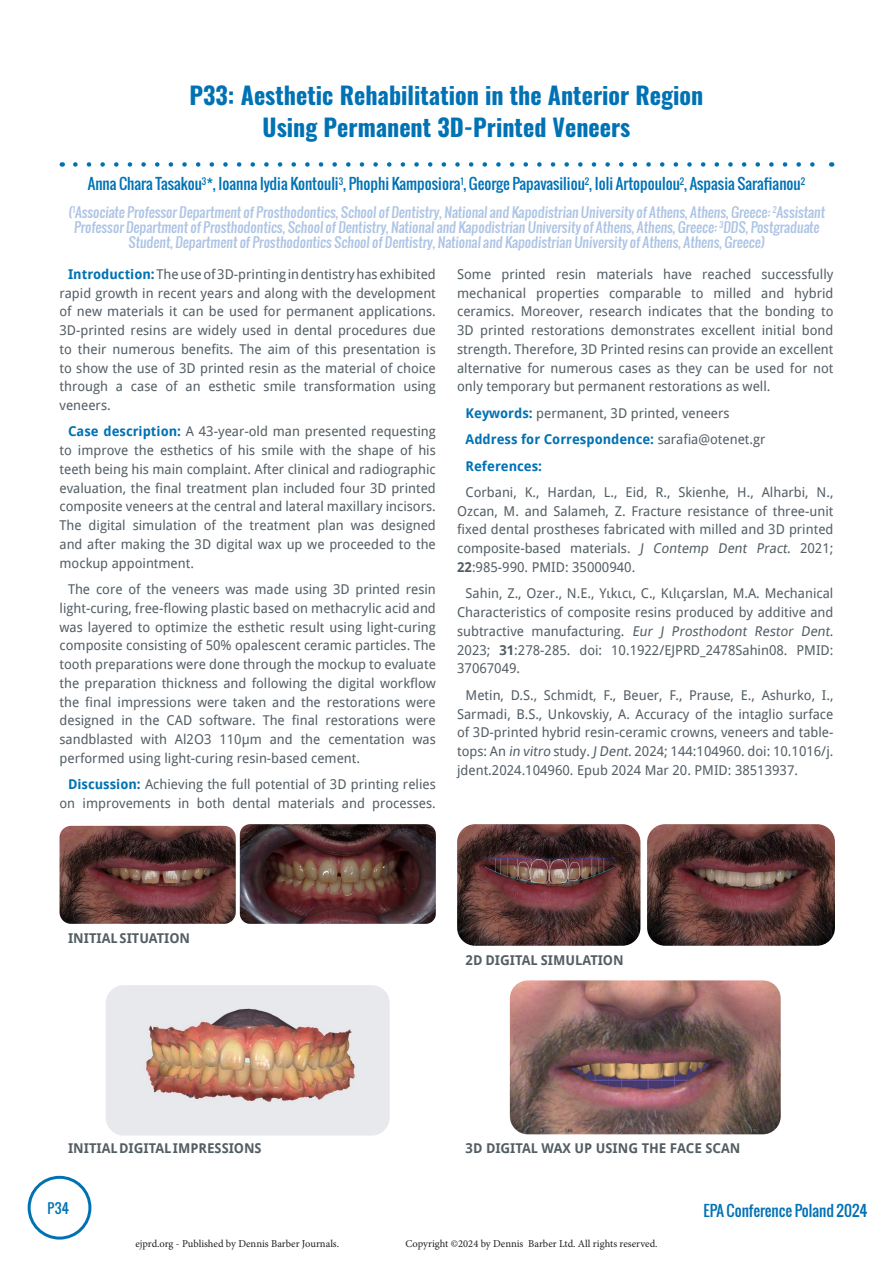
<style>
.page{position:relative;width:893px;height:1263px;background:#fff}
.page>*{position:absolute;margin:0;border:0;box-sizing:border-box;transform-origin:0 0}
.t1{font:700 24px/31.5px "Oswald";color:#0072b4;text-align:center}
.Email_affiliation{font:15px "Oswald";color:#0072b4}
.sub_heading{font:13.5px/18.8px "Droid Sans";color:#535e64;text-align:justify}
.Body_text{font:13.5px/18.8px "Droid Sans";color:#535e64;text-align:justify}
.Email_affiliation-2{font:13.5px/15px "Oswald";color:#adc4e5;text-align:center}
.Body_text-2{font:700 13.5px "Droid Sans";color:#535e64}
.sub_heading-2{font:700 13.5px "Droid Sans";color:#0072b4}
.t2{font:13.5px "Oswald";color:#0072b4}
.t3{font:10.5px "Minion Pro";color:#231f20}
.s1{font-weight:700;color:#0072b4}
.s2{font-weight:400;color:#535e64}
.s3{font-weight:700}
</style>
<div class="page">
<div style="left:28px;top:1176px;width:63px;height:63px;border:3px solid #0072b4;border-radius:50%"></div>
<svg style="left:75px;top:162px;width:740px;height:5px"></svg>
<img style="left:457px;top:824px;width:183px;height:122px">
<img style="left:647px;top:824px;width:188px;height:122px">
<img style="left:510px;top:980px;width:271px;height:154px">
<img style="left:240px;top:824px;width:196px;height:100px">
<img style="left:60px;top:826px;width:176px;height:98px">
<img style="left:106px;top:985px;width:284px;height:150px">
<h1 class="t1" style="left:190px;top:81px;width:515px">P33: Aesthetic Rehabilitation in the Anterior Region<br>Using Permanent 3D-Printed Veneers</h1>
<p class="Email_affiliation" style="left:88px;top:172px;width:719px">Anna Chara Tasakou<sup>3</sup>*, Ioanna lydia Kontouli<sup>3</sup>, Phophi Kamposiora<sup>1</sup>, George Papavasiliou<sup>2</sup>, Ioli Artopoulou<sup>2</sup>, Aspasia Sarafianou<sup>2</sup></p>
<p class="Email_affiliation-2" style="left:68px;top:204px;width:760px">(<sup>1</sup>Associate Professor Department of Prosthodontics,School of Dentistry,National and Kapodistrian University of Athens,Athens,Greece: <sup>2</sup>Assistant<br>Professor Department of Prosthodontics,School of Dentistry,National and Kapodistrian University of Athens,Athens,Greece: <sup>3</sup>DDS,Postgraduate<br>Student,Department of Prosthodontics School of Dentistry,National and Kapodistrian University of Athens,Athens,Greece)</p>
<p class="sub_heading" style="left:60px;top:264px;width:378px;text-indent:9px"><span class="s1">Introduction:</span> The use of 3D-printing in dentistry has exhibited rapid growth in recent years and along with the development of new materials it can be used for permanent applications.<br>3D-printed resins are widely used in dental procedures due to their numerous benefits. The aim of this presentation is to show the use of 3D printed resin as the material of choice through a case of an esthetic smile transformation using veneers.</p>
<p class="sub_heading" style="left:60px;top:422px;width:378px;text-indent:9px"><span class="s1">Case description:</span> A 43-year-old man presented requesting to improve the esthetics of his smile with the shape of his teeth being his main complaint. After clinical and radiographic evaluation, the final treatment plan included four 3D printed composite veneers at the central and lateral maxillary incisors.<br>The digital simulation of the treatment plan was designed and after making the 3D digital wax up we proceeded to the mockup appointment.</p>
<p class="Body_text" style="left:60px;top:579px;width:378px;text-indent:9px">The core of the veneers was made using 3D printed resin light-curing, free-flowing plastic based on methacrylic acid and was layered to optimize the esthetic result using light-curing composite consisting of 50% opalescent ceramic particles. The tooth preparations were done through the mockup to evaluate the preparation thickness and following the digital workflow the final impressions were taken and the restorations were designed in the CAD software. The final restorations were sandblasted with Al2O3 110μm and the cementation was performed using light-curing resin-based cement.</p>
<p class="sub_heading" style="left:60px;top:775px;width:378px;text-align:right"><span class="s1">Discussion:</span> Achieving the full potential of 3D printing relies on improvements in both dental materials and processes.</p>
<p class="sub_heading" style="left:457px;top:264px;width:378px">Some printed resin materials have reached successfully mechanical properties comparable to milled and hybrid ceramics. Moreover, research indicates that the bonding to 3D printed restorations demonstrates excellent initial bond strength. Therefore, 3D Printed resins can provide an excellent alternative for numerous cases as they can be used for not only temporary but permanent restorations as well.</p>
<p class="sub_heading" style="left:466px;top:403px;width:266px"><span class="s1">Keywords:</span> permanent, 3D printed, veneers</p>
<p class="sub_heading-2" style="left:466px;top:430px;width:301px">Address for Correspondence: <span class="s2">sarafia@otenet.gr</span></p>
<p class="sub_heading-2" style="left:466px;top:456px;width:78px">References:</p>
<p class="Body_text" style="left:457px;top:482px;width:378px;text-indent:9px">Corbani, K., Hardan, L., Eid, R., Skienhe, H., Alharbi, N., Ozcan, M. and Salameh, Z. Fracture resistance of three-unit fixed dental prostheses fabricated with milled and 3D printed composite-based materials. J Contemp Dent Pract. 2021; <span class="s3">22</span>:985-990. PMID: 35000940.</p>
<p class="Body_text" style="left:457px;top:584px;width:378px;text-indent:9px">Sahin, Z., Ozer., N.E., Yιkιcι, C., Kιlιçarslan, M.A. Mechanical Characteristics of composite resins produced by additive and subtractive manufacturing. Eur J Prosthodont Restor Dent.<br>2023; <span class="s3">31</span>:278-285. doi: 10.1922/EJPRD_2478Sahin08. PMID:<br>37067049.</p>
<p class="Body_text" style="left:457px;top:685px;width:378px;text-indent:9px">Metin, D.S., Schmidt, F., Beuer, F., Prause, E., Ashurko, I., Sarmadi, B.S., Unkovskiy, A. Accuracy of the intaglio surface of 3D-printed hybrid resin-ceramic crowns, veneers and table&shy;tops: An in vitro study. J Dent. 2024; 144:104960. doi: 10.1016/j. jdent.2024.104960. Epub 2024 Mar 20. PMID: 38513937.</p>
<p class="Body_text-2" style="left:68px;top:928px;width:124px">INITIAL SITUATION</p>
<p class="Body_text-2" style="left:68px;top:1138px;width:195px">INITIAL DIGITAL IMPRESSIONS</p>
<p class="Body_text-2" style="left:466px;top:950px;width:160px">2D DIGITAL SIMULATION</p>
<p class="Body_text-2" style="left:466px;top:1139px;width:276px">3D DIGITAL WAX UP USING THE FACE SCAN</p>
<p class="t2" style="left:48px;top:1198px;width:23px">P34</p>
<p class="Email_affiliation" style="left:703px;top:1199px;width:165px">EPA Conference Poland 2024</p>
<p class="t3" style="left:135px;top:1237px;width:205px">ejprd.org - Published by Dennis Barber Journals.</p>
<p class="t3" style="left:405px;top:1237px;width:254px">Copyright ©2024 by Dennis Barber Ltd. All rights reserved.</p>
</div>
